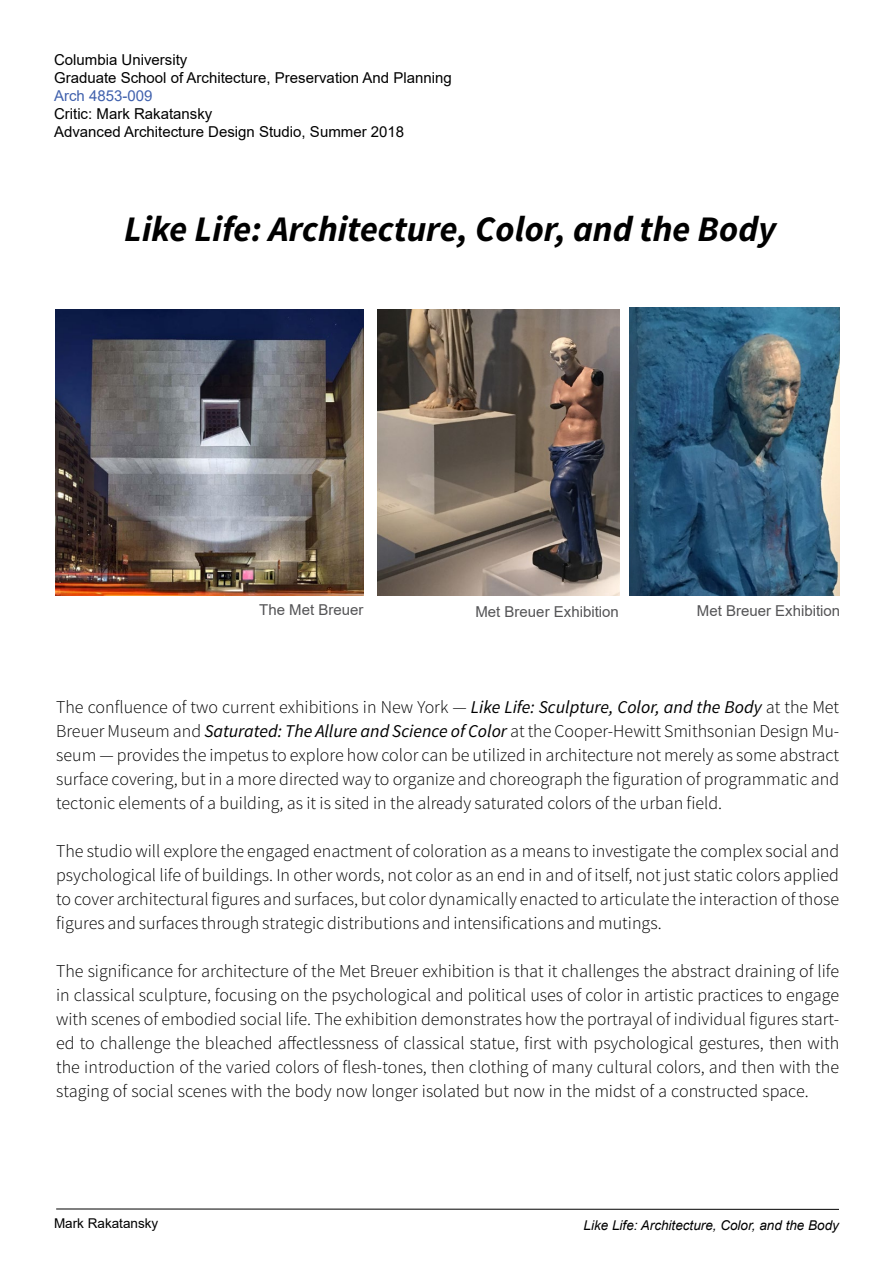
<style>
.page{position:relative;width:893px;height:1263px;background:#fff}
.page>*{position:absolute;margin:0;border:0;box-sizing:border-box;transform-origin:0 0}
.t1{font:italic 700 36px "Source Sans Pro";color:#000}
.t2{font:300 18px/24px "Source Sans Pro";color:#000}
.t3{font:15px/18px "Arial";color:#000}
.t4{font:15px "Arial";color:#545456}
.t5{font:15px "Arial";color:#4061ad}
.t6{font:italic 13.5px "Arial";color:#000}
.t7{font:13.5px "Arial";color:#000}
.s1{font-weight:400;font-style:italic}
</style>
<div class="page">
<hr style="left:56px;top:1208px;width:783px;height:2px;background:#000">
<img style="left:55px;top:309px;width:308px;height:286px">
<img style="left:377px;top:309px;width:243px;height:286px">
<img style="left:629px;top:308px;width:210px;height:287px">
<p class="t3" style="left:54px;top:51px;width:399px">Columbia University<br>Graduate School of Architecture, Preservation And Planning</p>
<p class="t5" style="left:54px;top:85px;width:100px">Arch 4853-009</p>
<p class="t3" style="left:54px;top:105px;width:352px">Critic: Mark Rakatansky<br>Advanced Architecture Design Studio, Summer 2018</p>
<h1 class="t1" style="left:124px;top:206px;width:653px">Like Life: Architecture, Color, and the Body</h1>
<p class="t4" style="left:259px;top:600px;width:106px">The Met Breuer</p>
<p class="t4" style="left:475px;top:601px;width:145px">Met Breuer Exhibition</p>
<p class="t4" style="left:697px;top:600px;width:145px">Met Breuer Exhibition</p>
<p class="t2" style="left:56px;top:695px;width:784px">The confluence of two current exhibitions in New York — <span class="s1">Like Life: Sculpture, Color, and the Body</span> at the Met</p>
<p class="t2" style="left:56px;top:743px;width:784px">seum — provides the impetus to explore how color can be utilized in architecture not merely as some abstract</p>
<p class="t2" style="left:56px;top:719px;width:784px">Breuer Museum and <span class="s1">Saturated: The Allure and Science ofColor</span> at the Cooper-Hewitt Smithsonian Design Mu-</p>
<p class="t2" style="left:56px;top:767px;width:784px">surface covering, but in a more directed way to organize and choreograph the figuration of programmatic and tectonic elements of a building, as isit sited in the already saturated colors of the urban field.</p>
<p class="t2" style="left:56px;top:839px;width:784px;text-align:justify">The studio will explore the engaged enactment of coloration as a means to investigate the complex social and psychological life of buildings In. other words, not color as an end in and of itself, not just static colors applied to cover architectural figures and surfaces, but color dynamically enacted to articulate the interaction of those figures and surfaces through strategic distributions and intensifications and mutings.</p>
<p class="t2" style="left:56px;top:959px;width:784px">The significance for architecture of the Met Breuer exhibition is that it challenges the abstract draining of life in classical sculpture, focusing on the psychological and political uses of color in artistic practices to engage</p>
<p class="t2" style="left:56px;top:1031px;width:784px">ed to challenge the bleached affectlessness of classical statue, first with psychological gestures, then with</p>
<p class="t2" style="left:56px;top:1007px;width:784px">with scenes of embodied social life. The exhibition demonstrates how the portrayal of individual figures start-</p>
<p class="t2" style="left:56px;top:1055px;width:784px">the introduction of the varied colors of flesh-tones, then clothing of many cultural colors, and then with the staging of social scenes with the body now longer isolated but now in the midst of a constructed space.</p>
<p class="t7" style="left:54px;top:1214px;width:106px">Mark Rakatansky</p>
<p class="t6" style="left:584px;top:1216px;width:257px">Like Life: Architecture, Color, and the Body</p>
</div>
